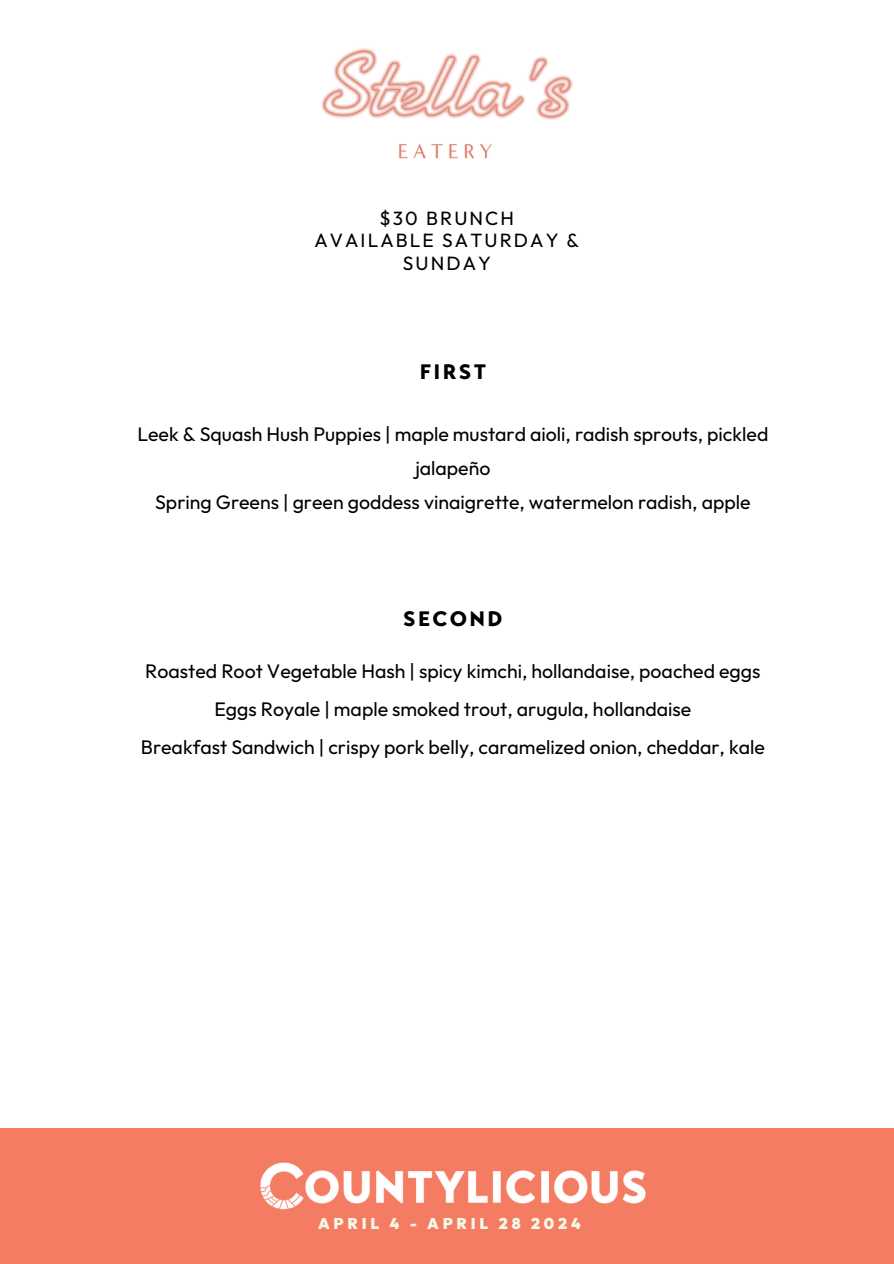
<style>
.page{position:relative;width:894px;height:1264px;background:#fff}
.page>*{position:absolute;margin:0;border:0;box-sizing:border-box;transform-origin:0 0}
.t1{font:900 20.85px "Transat Text";letter-spacing:.11em;color:#000}
.t2{font:19.5px/33.8px "Outfit";color:#000;text-align:center}
.t3{font:19.2px/22.5px "Outfit";letter-spacing:.11em;color:#000;text-align:center}
.t4{font:900 15.45px "Outfit";letter-spacing:.245em;color:#f7f8e8}
</style>
<div class="page">
<div style="left:0;top:1128px;width:893px;height:135px;background:#f37c62"></div>
<img style="left:260px;top:1162px;width:386px;height:48px">
<img style="left:321px;top:48px;width:252px;height:111px">
<h1 class="t3" style="left:314px;top:206px;width:266px">$30 BRUNCH<br>AVAILABLE SATURDAY &amp;<br>SUNDAY</h1>
<h2 class="t1" style="left:419px;top:364px;width:68px">FIRST</h2>
<h3 class="t2" style="left:137px;top:417px;width:632px">Leek &amp; Squash Hush Puppies | maple mustard aioli, radish sprouts, pickled jalapeño<br>Spring Greens | green goddess vinaigrette, watermelon radish, apple</h3>
<h1 class="t1" style="left:403px;top:611px;width:101px">SECOND</h1>
<p class="t2" style="left:141px;top:651px;width:625px;line-height:38.2px">Roasted Root Vegetable Hash | spicy kimchi, hollandaise, poached eggs<br>Eggs Royale | maple smoked trout, arugula, hollandaise<br>Breakfast Sandwich | crispy pork belly, caramelized onion, cheddar, kale</p>
<h3 class="t4" style="left:318px;top:1213px;width:264px">APRIL 4 - APRIL 28 2024</h3>
</div>
